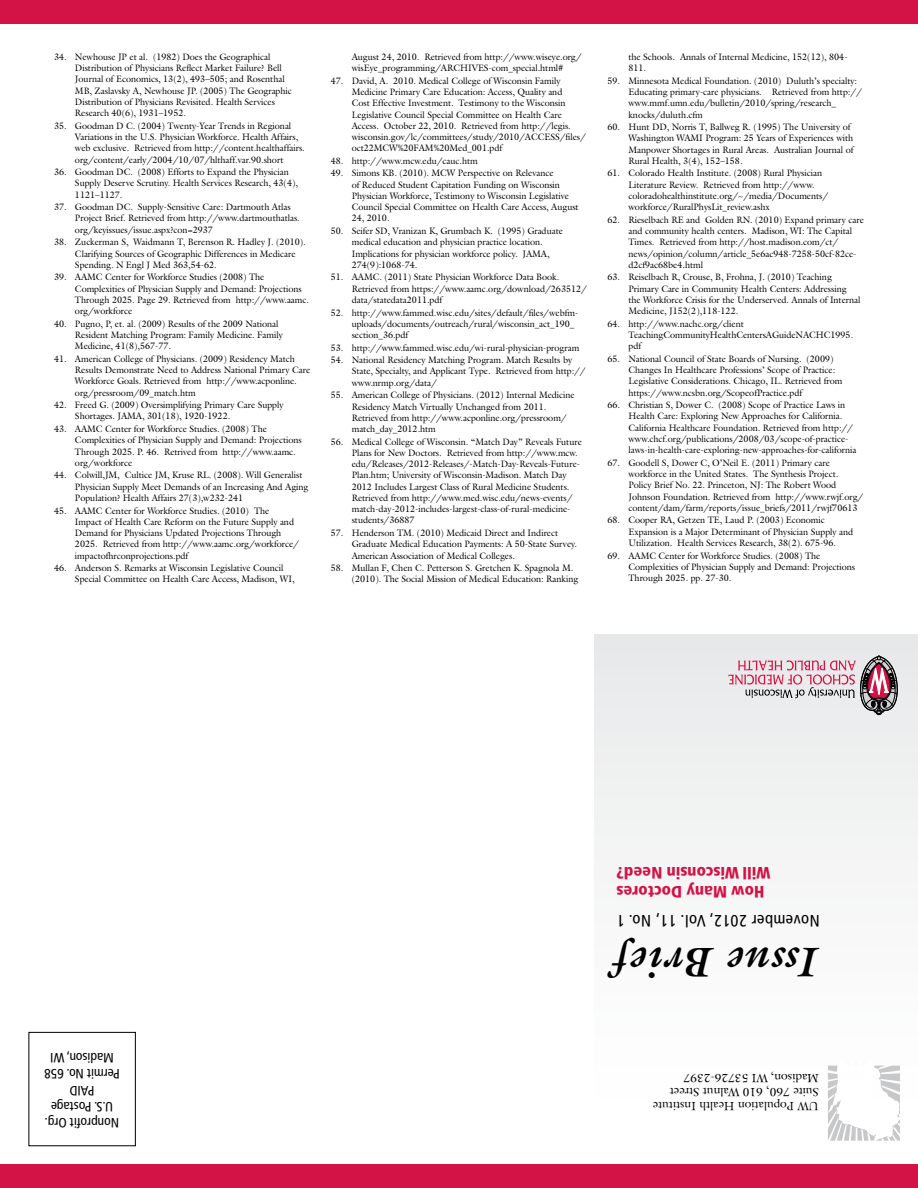
<style>
.page{position:relative;width:918px;height:1188px;background:#fff}
.page>*{position:absolute;margin:0;border:0;box-sizing:border-box;transform-origin:0 0}
.t1{font:italic 700 42px "Galliard";letter-spacing:.03em;color:#000}
.t2{font:900 condensed 16.5px/19.5px "Frutiger";color:#d31245;text-align:center}
.t3{font:condensed 16.5px "Frutiger";letter-spacing:.03em;color:#000}
.t4{font:condensed 13.5px/16.2px "Frutiger";color:#000;text-align:center}
.t5{font:12px/14.4px "Galliard";color:#000}
.t6{font:9.3px/11.2px "Galliard";letter-spacing:-.005em;color:#000}
</style>
<div class="page">
<hr style="left:917px;top:1134px;width:1px;height:54px;background:#d31245">
<div style="left:0;top:1164px;width:917px;height:24px;background:#d31245"></div>
<div style="left:28px;top:1032px;width:108px;height:114px;border:1px solid #000"></div>
<div style="left:594px;top:635px;width:324px;height:499px;background:linear-gradient(to right,#f5f5f6,#f5f6f6)"></div>
<svg style="left:728px;top:656px;width:172px;height:59px;background:#cfbac0"></svg>
<svg style="left:828px;top:1060px;width:72px;height:81px"></svg>
<div style="left:0;top:0;width:918px;height:24px;background:#d31245"></div>
<p class="t6" style="left:75px;top:51px;width:218px;text-indent:-21px">34. Newhouse JP et al. (1982) Does the Geographical Distribution of Physicians Reflect Market Failure? Bell Journal of Economics, 13(2), 493–505; and Rosenthal MB, Zaslavsky A, Newhouse JP. (2005) The Geographic Distribution of Physicians Revisited. Health Services Research 40(6), 1931–1952.</p>
<p class="t6" style="left:75px;top:120px;width:231px;text-indent:-21px">35. Goodman D C. (2004) Twenty-Year Trends in Regional Variations in the U.S. Physician Workforce. Health Affairs, web exclusive. Retrieved from http://content.healthaffairs. org/content/early/2004/10/07/hlthaff.var.90.short</p>
<p class="t6" style="left:75px;top:166px;width:225px;text-indent:-21px">36. Goodman DC. (2008) Efforts to Expand the Physician<br>Supply Deserve Scrutiny. Health Services Research, 43(4),<br>1121–1127.</p>
<p class="t6" style="left:75px;top:201px;width:226px;text-indent:-21px">37. Goodman DC. Supply-Sensitive Care: Dartmouth Atlas<br>Project Brief. Retrieved from http://www.dartmouthatlas. org/keyissues/issue.aspx?con=2937</p>
<p class="t6" style="left:75px;top:236px;width:232px;text-indent:-21px">38. Zuckerman S, Waidmann T, Berenson R. Hadley J. (2010).<br>Clarifying Sources of Geographic Differences in Medicare<br>Spending. N Engl J Med 363,54-62.</p>
<p class="t6" style="left:75px;top:271px;width:236px;text-indent:-21px">39. AAMC Center for Workforce Studies (2008) The Complexities of Physician Supply and Demand: Projections Through 2025. Page 29. Retrieved from http://www.aamc. org/workforce</p>
<p class="t6" style="left:75px;top:318px;width:209px;text-indent:-21px">40. Pugno, P, et. al. (2009) Results of the 2009 National<br>Resident Matching Program: Family Medicine. Family<br>Medicine, 41(8),567-77.</p>
<p class="t6" style="left:75px;top:353px;width:237px;text-indent:-21px">41. American College of Physicians. (2009) Residency Match Results Demonstrate Need to Address National Primary Care Workforce Goals. Retrieved from http://www.acponline. org/pressroom/09_match.htm</p>
<p class="t6" style="left:75px;top:399px;width:210px;text-indent:-21px">42. Freed G. (2009) Oversimplifying Primary Care Supply<br>Shortages. JAMA, 301(18), 1920-1922.</p>
<p class="t6" style="left:75px;top:423px;width:228px;text-indent:-21px">43. AAMC Center for Workforce Studies. (2008) The Complexities of Physician Supply and Demand: Projections Through 2025. P. 46. Retrived from http://www.aamc. org/workforce</p>
<p class="t6" style="left:75px;top:469px;width:235px;text-indent:-21px">44. Colwill,JM, Cultice JM, Kruse RL. (2008). Will Generalist<br>Physician Supply Meet Demands of an Increasing And Aging<br>Population? Health Affairs 27(3),w232-241</p>
<p class="t6" style="left:75px;top:505px;width:226px;text-indent:-21px">45. AAMC Center for Workforce Studies. (2010) The<br>Impact of Health Care Reform on the Future Supply and Demand for Physicians Updated Projections Through 2025. Retrieved from http://www.aamc.org/workforce/ impactofhrconprojections.pdf</p>
<p class="t6" style="left:75px;top:562px;width:221px;text-indent:-21px">46. Anderson S. Remarks at Wisconsin Legislative Council<br>Special Committee on Health Care Access, Madison, WI,</p>
<p class="t6" style="left:352px;top:51px;width:231px">August 24, 2010. Retrieved from http://www.wiseye.org/ wisEye_programming/ARCHIVES-com_special.html#</p>
<p class="t6" style="left:352px;top:75px;width:236px;text-indent:-21px">47. David, A. 2010. Medical College of Wisconsin Family Medicine Primary Care Education: Access, Quality and<br>Cost Effective Investment. Testimony to the Wisconsin Legislative Council Special Committee on Health Care Access. October 22, 2010. Retrieved from http://legis. wisconsin.gov/lc/committees/study/2010/ACCESS/files/ oct22MCW%20FAM%20Med_001.pdf</p>
<p class="t6" style="left:331px;top:155px;width:149px">48. http://www.mcw.edu/cauc.htm</p>
<p class="t6" style="left:352px;top:167px;width:228px;text-indent:-21px">49. Simons KB. (2010). MCW Perspective on Relevance<br>of Reduced Student Capitation Funding on Wisconsin Physician Workforce, Testimony to Wisconsin Legislative Council Special Committee on Health Care Access, August 24, 2010.</p>
<p class="t6" style="left:352px;top:225px;width:213px;text-indent:-21px">50. Seifer SD, Vranizan K, Grumbach K. (1995) Graduate medical education and physician practice location.<br>Implications for physician workforce policy. JAMA, 274(9):1068-74.</p>
<p class="t6" style="left:352px;top:271px;width:237px;text-indent:-21px">51. AAMC. (2011) State Physician Workforce Data Book.<br>Retrieved from https://www.aamc.org/download/263512/ data/statedata2011.pdf</p>
<p class="t6" style="left:352px;top:307px;width:228px;text-indent:-21px">52. http://www.fammed.wisc.edu/sites/default/files/webfm&shy;uploads/documents/outreach/rural/wisconsin_act_190_ section_36.pdf</p>
<p class="t6" style="left:331px;top:342px;width:250px">53. http://www.fammed.wisc.edu/wi-rural-physician-program</p>
<p class="t6" style="left:352px;top:354px;width:236px;text-indent:-21px">54. National Residency Matching Program. Match Results by<br>State, Specialty, and Applicant Type. Retrieved from http:// www.nrmp.org/data/</p>
<p class="t6" style="left:352px;top:389px;width:224px;text-indent:-21px">55. American College of Physicians. (2012) Internal Medicine Residency Match Virtually Unchanged from 2011.<br>Retrieved from http://www.acponline.org/pressroom/ match_day_2012.htm</p>
<p class="t6" style="left:352px;top:436px;width:232px;text-indent:-21px">56. Medical College of Wisconsin. “Match Day” Reveals Future Plans for New Doctors. Retrieved from http://www.mcw. edu/Releases/2012-Releases/-Match-Day-Reveals-Future-Plan.htm; University of Wisconsin-Madison. Match Day 2012 Includes Largest Class of Rural Medicine Students.<br>Retrieved from http://www.med.wisc.edu/news-events/ match-day-2012-includes-largest-class-of-rural-medicine&shy;students/36887</p>
<p class="t6" style="left:352px;top:527px;width:227px;text-indent:-21px">57. Henderson TM. (2010) Medicaid Direct and Indirect<br>Graduate Medical Education Payments: A 50-State Survey.<br>American Association of Medical Colleges.</p>
<p class="t6" style="left:352px;top:562px;width:228px;text-indent:-21px">58. Mullan F, Chen C. Petterson S. Gretchen K. Spagnola M. (2010). The Social Mission of Medical Education: Ranking</p>
<p class="t6" style="left:628px;top:51px;width:221px">the Schools. Annals of Internal Medicine, 152(12), 804-<br>811.</p>
<p class="t6" style="left:628px;top:75px;width:235px;text-indent:-21px">59. Minnesota Medical Foundation. (2010) Duluth’s specialty:<br>Educating primary-care physicians. Retrieved from http:// www.mmf.umn.edu/bulletin/2010/spring/research_ knocks/duluth.cfm</p>
<p class="t6" style="left:628px;top:121px;width:226px;text-indent:-21px">60. Hunt DD, Norris T, Ballweg R. (1995) The University of Washington WAMI Program: 25 Years of Experiences with Manpower Shortages in Rural Areas. Australian Journal of Rural Health, 3(4), 152–158.</p>
<p class="t6" style="left:628px;top:168px;width:201px;text-indent:-21px">61. Colorado Health Institute. (2008) Rural Physician Literature Review. Retrieved from http://www. coloradohealthinstitute.org/~/media/Documents/ workforce/RuralPhysLit_review.ashx</p>
<p class="t6" style="left:628px;top:214px;width:237px;text-indent:-21px">62. Rieselbach RE and Golden RN. (2010) Expand primary care and community health centers. Madison, WI: The Capital Times. Retrieved from http://host.madison.com/ct/ news/opinion/column/article_5e6ac948-7258-50cf-82ce&shy;d2cf9ac68be4.html</p>
<p class="t6" style="left:628px;top:271px;width:234px;text-indent:-21px">63. Reiselbach R, Crouse, B, Frohna, J. (2010) Teaching Primary Care in Community Health Centers: Addressing the Workforce Crisis for the Underserved. Annals of Internal Medicine, J152(2),118-122.</p>
<p class="t6" style="left:628px;top:318px;width:226px;text-indent:-21px">64. http://www.nachc.org/client<br>TeachingCommunityHealthCentersAGuideNACHC1995. pdf</p>
<p class="t6" style="left:628px;top:353px;width:216px;text-indent:-21px">65. National Council of State Boards of Nursing. (2009)<br>Changes In Healthcare Professions’ Scope of Practice:<br>Legislative Considerations. Chicago, IL. Retrieved from https://www.ncsbn.org/ScopeofPractice.pdf</p>
<p class="t6" style="left:628px;top:399px;width:230px;text-indent:-21px">66. Christian S, Dower C. (2008) Scope of Practice Laws in Health Care: Exploring New Approaches for California.<br>California Healthcare Foundation. Retrieved from http:// www.chcf.org/publications/2008/03/scope-of-practice&shy;laws-in-health-care-exploring-new-approaches-for-california</p>
<p class="t6" style="left:628px;top:457px;width:236px;text-indent:-21px">67. Goodell S, Dower C, O’Neil E. (2011) Primary care workforce in the United States. The Synthesis Project.<br>Policy Brief No. 22. Princeton, NJ: The Robert Wood Johnson Foundation. Retrieved from http://www.rwjf.org/ content/dam/farm/reports/issue_briefs/2011/rwjf70613</p>
<p class="t6" style="left:628px;top:514px;width:226px;text-indent:-21px">68. Cooper RA, Getzen TE, Laud P. (2003) Economic<br>Expansion is a Major Determinant of Physician Supply and<br>Utilization. Health Services Research, 38(2). 675-96.</p>
<p class="t6" style="left:628px;top:550px;width:228px;text-indent:-21px">69. AAMC Center for Workforce Studies. (2008) The<br>Complexities of Physician Supply and Demand: Projections<br>Through 2025. pp. 27-30.</p>
<h3 class="t4" style="left:120px;top:1131px;width:77px;rotate:-180deg">Nonprofit Org.<br>U.S. Postage<br>PAID<br>Permit No. 658<br>Madison, WI</h3>
<h2 class="t2" style="left:771px;top:902px;width:156px;rotate:-180deg">How Many Doctores<br>Will Wisconsin Need?</h2>
<h2 class="t3" style="left:820px;top:931px;width:205px;rotate:-180deg">November 2012, Vol. 11, No. 1</h2>
<h1 class="t1" style="left:821px;top:988px;width:206px;rotate:-180deg">Issue Brief</h1>
<p class="t5" style="left:819px;top:1114px;width:168px;rotate:-180deg">UW Population Health Institute<br>Suite 760, 610 Walnut Street<br>Madison, WI 53726-2397</p>
</div>
